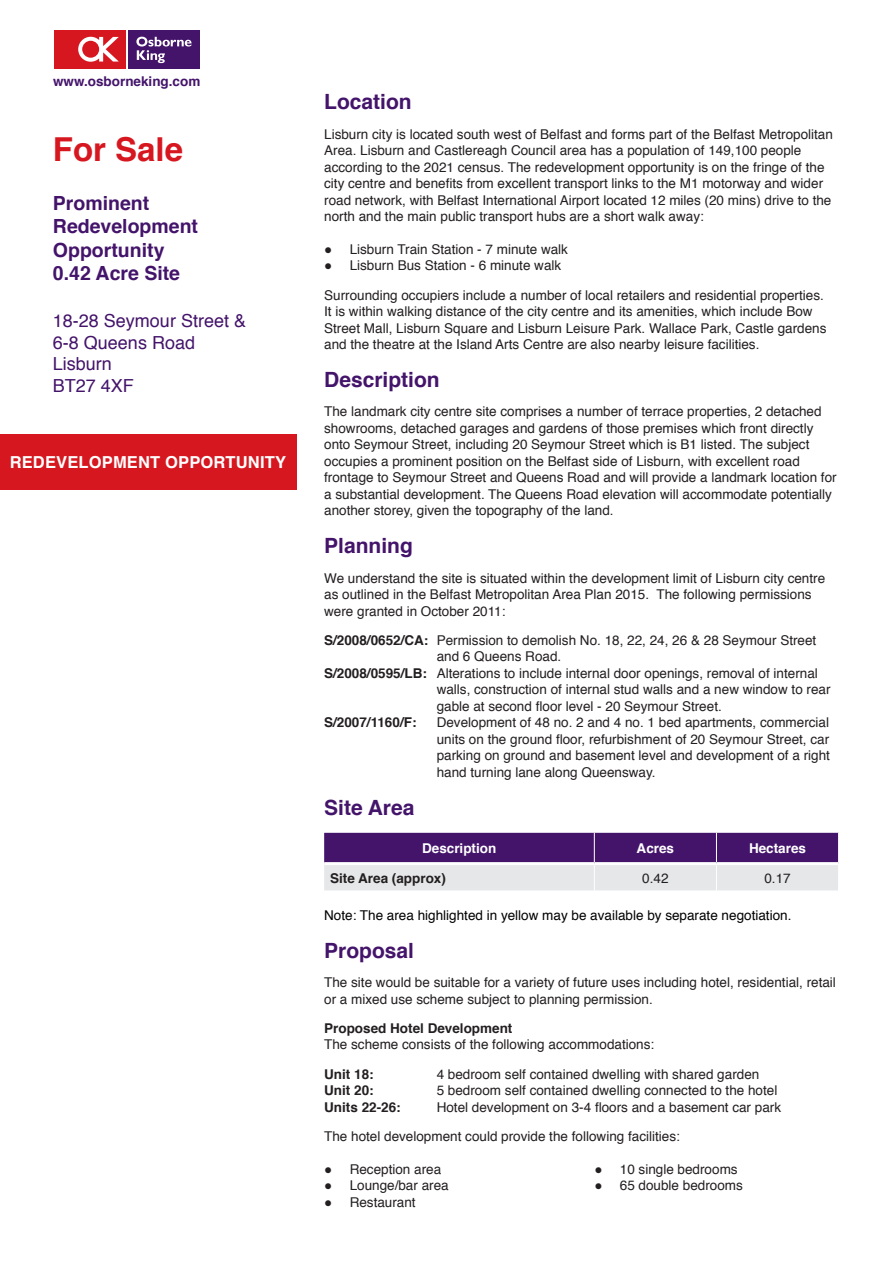
<style>
.page{position:relative;width:893px;height:1263px;background:#fff}
.page>*{position:absolute;margin:0;border:0;box-sizing:border-box;transform-origin:0 0}
.Inside_-_Sale_-_Let{font:700 33px "Helvetica";color:#d7171f}
.t1{font:700 21px "Helvetica";color:#44146b}
.Inside_Description{font:700 19.5px/23.4px "Helvetica";color:#44146b}
.Address_Inside{font:18px "Helvetica";color:#44146b}
.Property_Type_Small{font:700 16.5px "Helvetica";letter-spacing:.01em;color:#fff}
.Body_Text{font:13.5px/16.5px "Helvetica";color:#231f20}
.Bold_to_Regular{font:13.5px/16.5px "Helvetica";color:#231f20}
.Body_Text-2{font:13.5px "Helvetica";color:#000}
.Bold_to_Regular-2{font:700 13.5px "Helvetica";color:#231f20}
.tbl_-_Header{font:700 13.5px "Helvetica";color:#fff}
.t2{font:700 13.5px "Helvetica";color:#44146b}
.tbl_-_first_column{font:700 13.5px "Helvetica";color:#231f20}
.tbl_-_detail_columns{font:13.5px "Helvetica";color:#231f20}
.s1{font-weight:700}
</style>
<div class="page">
<div style="left:51px;top:27px;width:152px;height:44px;background:linear-gradient(to right,#fff,#fff)"></div>
<div style="left:128px;top:30px;width:72px;height:38px;background:#44146b"></div>
<svg style="left:136px;top:37px;width:55px;height:26px"></svg>
<div style="left:54px;top:30px;width:72px;height:38px;background:#d7171f"></div>
<svg style="left:78px;top:37px;width:41px;height:25px"></svg>
<svg style="left:324px;top:833px;width:514px;height:57px;background:#8f76a6"></svg>
<hr style="left:324px;top:862px;width:270px;height:3px;background:#fff">
<hr style="left:594px;top:862px;width:122px;height:3px;background:#fff">
<hr style="left:716px;top:862px;width:122px;height:3px;background:#fff">
<div style="left:0;top:434px;width:296px;height:56px;background:#d7171f"></div>
<p class="t2" style="left:53px;top:70px;width:149px">www.osborneking.com</p>
<p class="Inside_-_Sale_-_Let" style="left:53px;top:123px;width:132px">For Sale</p>
<p class="Inside_Description" style="left:53px;top:191px;width:147px">Prominent<br>Redevelopment<br>Opportunity</p>
<p class="Inside_Description" style="left:53px;top:262px;width:129px">0.42 Acre Site</p>
<p class="Address_Inside" style="left:53px;top:307px;width:195px">18-28 Seymour Street &amp;</p>
<p class="Address_Inside" style="left:53px;top:328px;width:144px">6-8 Queens Road</p>
<p class="Address_Inside" style="left:53px;top:350px;width:61px">Lisburn</p>
<p class="Address_Inside" style="left:53px;top:372px;width:83px">BT27 4XF</p>
<p class="Property_Type_Small" style="left:10px;top:449px;width:278px">REDEVELOPMENT OPPORTUNITY</p>
<h3 class="t1" style="left:324px;top:85px;width:89px">Location</h3>
<p class="Body_Text" style="left:324px;top:126px;width:510px">Lisburn city is located south west of Belfast and forms part of the Belfast Metropolitan Area. Lisburn and Castlereagh Council area has a population of 149,100 people according to the 2021 census. The redevelopment opportunity is on the fringe of the city centre and benefits from excellent transport links to the M1 motorway and wider road network, with Belfast International Airport located 12 miles (20 mins) drive to the north and the main public transport hubs are a short walk away:</p>
<p class="Body_Text" style="left:324px;top:242px;width:245px">● Lisburn Train Station - 7 minute walk</p>
<p class="Body_Text" style="left:324px;top:258px;width:239px">● Lisburn Bus Station - 6 minute walk</p>
<p class="Body_Text" style="left:324px;top:287px;width:504px">Surrounding occupiers include a number of local retailers and residential properties.<br>It is within walking distance of the city centre and its amenities, which include Bow Street Mall, Lisburn Square and Lisburn Leisure Park. Wallace Park, Castle gardens and the theatre at the Island Arts Centre are also nearby leisure facilities.</p>
<h3 class="t1" style="left:324px;top:363px;width:117px">Description</h3>
<p class="Body_Text" style="left:324px;top:404px;width:514px">The landmark city centre site comprises a number of terrace properties, 2 detached showrooms, detached garages and gardens of those premises which front directly onto Seymour Street, including 20 Seymour Street which is B1 listed. The subject occupies a prominent position on the Belfast side of Lisburn, with excellent road frontage to Seymour Street and Queens Road and will provide a landmark location for a substantial development. The Queens Road elevation will accommodate potentially another storey, given the topography of the land.</p>
<h3 class="t1" style="left:324px;top:529px;width:90px">Planning</h3>
<p class="Body_Text" style="left:324px;top:570px;width:502px">We understand the site is situated within the development limit of Lisburn city centre as outlined in the Belfast Metropolitan Area Plan 2015. The following permissions were granted in October 2011:</p>
<p class="Bold_to_Regular" style="left:437px;top:632px;width:381px;text-indent:-113px"><span class="s1">S/2008/0652/CA:</span> Permission to demolish No. 18, 22, 24, 26 &amp; 28 Seymour Street and 6 Queens Road.</p>
<p class="Bold_to_Regular" style="left:437px;top:665px;width:395px;text-indent:-113px"><span class="s1">S/2008/0595/LB:</span> Alterations to include internal door openings, removal of internal walls, construction of internal stud walls and a new window to rear gable at second floor level - 20 Seymour Street.</p>
<p class="Bold_to_Regular-2" style="left:324px;top:712px;width:94px">S/2007/1160/F:</p>
<p class="Bold_to_Regular" style="left:437px;top:715px;width:395px;text-align:justify">Development of 48 no. 2 and 4 no. 1 bed apartments, commercial units on the ground floor, refurbishment of 20 Seymour Street, car parking on ground and basement level and development of a right hand turning lane along Queensway.</p>
<h3 class="t1" style="left:324px;top:791px;width:92px">Site Area</h3>
<p class="tbl_-_Header" style="left:422px;top:837px;width:76px">Description</p>
<p class="tbl_-_Header" style="left:637px;top:837px;width:39px">Acres</p>
<p class="tbl_-_Header" style="left:749px;top:837px;width:59px">Hectares</p>
<p class="tbl_-_first_column" style="left:330px;top:867px;width:117px">Site Area (approx)</p>
<p class="tbl_-_detail_columns" style="left:642px;top:867px;width:28px">0.42</p>
<p class="tbl_-_detail_columns" style="left:764px;top:867px;width:28px">0.17</p>
<p class="Body_Text-2" style="left:324px;top:905px;width:469px">Note: The area highlighted in yellow may be available by separate negotiation.</p>
<h3 class="t1" style="left:324px;top:933px;width:91px">Proposal</h3>
<p class="Body_Text" style="left:324px;top:974px;width:513px">The site would be suitable for a variety of future uses including hotel, residential, retail or a mixed use scheme subject to planning permission.</p>
<p class="Body_Text" style="left:324px;top:1020px;width:332px"><span class="s1">Proposed Hotel Development<br></span>The scheme consists of the following accommodations:</p>
<p class="Bold_to_Regular-2" style="left:324px;top:1063px;width:51px">Unit 18:</p>
<p class="Bold_to_Regular" style="left:437px;top:1066px;width:324px">4 bedroom self contained dwelling with shared garden</p>
<p class="Bold_to_Regular-2" style="left:324px;top:1079px;width:51px">Unit 20:</p>
<p class="Bold_to_Regular" style="left:437px;top:1082px;width:342px">5 bedroom self contained dwelling connected to the hotel</p>
<p class="Bold_to_Regular-2" style="left:324px;top:1096px;width:78px">Units 22-26:</p>
<p class="Bold_to_Regular" style="left:437px;top:1099px;width:346px">Hotel development on 3-4 floors and a basement car park</p>
<p class="Body_Text" style="left:324px;top:1128px;width:357px">The hotel development could provide the following facilities:</p>
<p class="Body_Text" style="left:324px;top:1161px;width:119px">● Reception area</p>
<p class="Body_Text" style="left:324px;top:1178px;width:126px">● Lounge/bar area</p>
<p class="Body_Text" style="left:324px;top:1194px;width:93px">● Restaurant</p>
<p class="Body_Text" style="left:594px;top:1161px;width:145px">● 10 single bedrooms</p>
<p class="Body_Text" style="left:594px;top:1178px;width:150px">● 65 double bedrooms</p>
</div>
